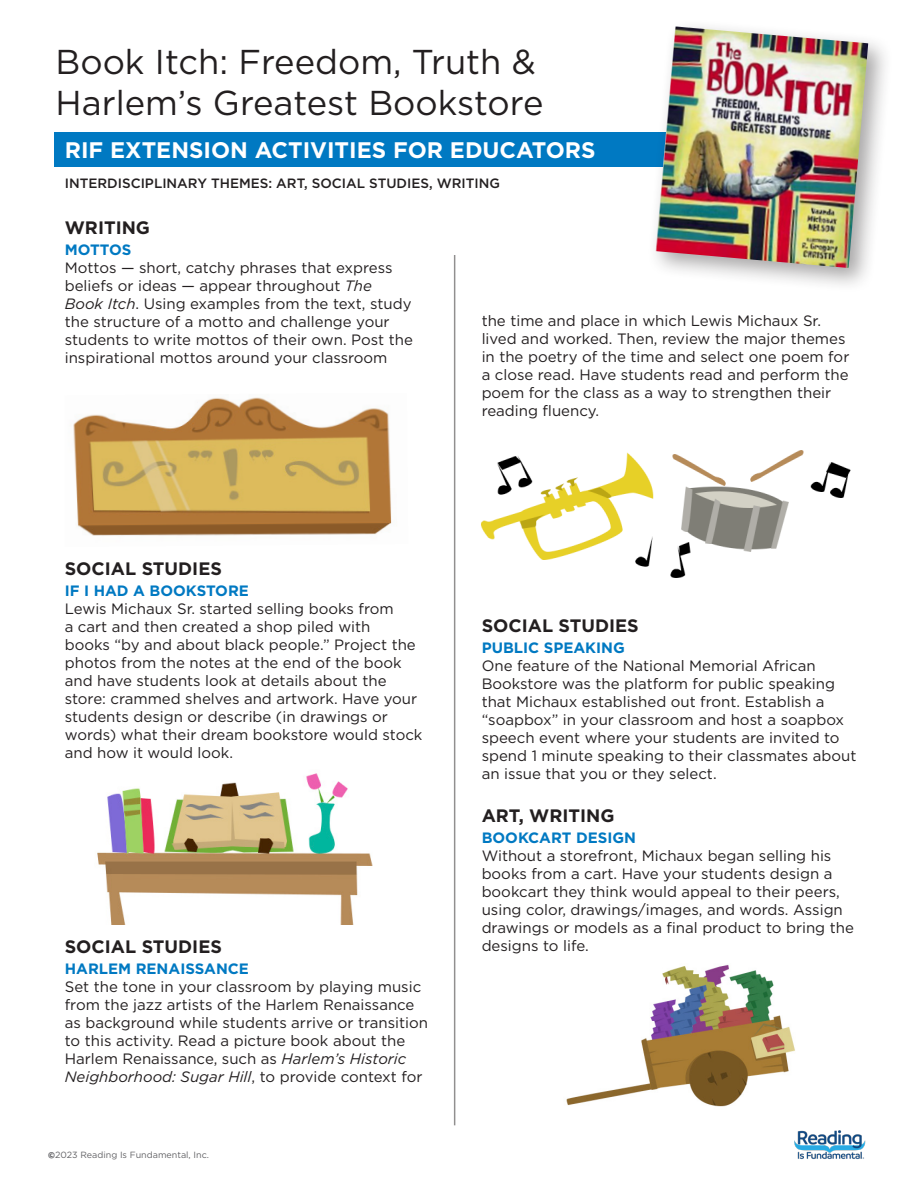
<style>
.page{position:relative;width:918px;height:1188px;background:#fff}
.page>*{position:absolute;margin:0;border:0;box-sizing:border-box;transform-origin:0 0}
.t1{font:34.5px/40.5px "Gotham";color:#231f20}
.t2{font:700 22.5px "Gotham";color:#fff}
.t3{font:700 18px "Gotham";color:#231f20}
.t4{font:15px/18px "Gotham";color:#231f20}
.t5{font:700 15px "Gotham";color:#0079c2}
.t6{font:500 13.5px "Gotham";color:#231f20}
.t7{font:9px "Gotham";color:#636366}
.s1{font-style:italic}
.s2{font-family:"Branding";font-weight:700}
</style>
<div class="page">
<div style="left:54px;top:132px;width:627px;height:35px;background:#0079c2"></div>
<hr style="left:454px;top:255px;width:1px;height:870px;background:#231f20">
<img style="left:794px;top:1130px;width:72px;height:29px">
<div style="left:647px;top:18px;width:246px;height:275px;background:#231f20;opacity:.4"></div>
<img style="left:656px;top:26px;width:212px;height:242px">
<img style="left:73px;top:397px;width:319px;height:139px">
<img style="left:481px;top:450px;width:370px;height:128px">
<img style="left:97px;top:773px;width:276px;height:151px">
<img style="left:566px;top:964px;width:229px;height:143px">
<p class="t1" style="left:56px;top:41px;width:489px">Book Itch: Freedom, Truth &amp;<br>Harlem’s Greatest Bookstore</p>
<p class="t2" style="left:65px;top:135px;width:532px">RIF EXTENSION ACTIVITIES FOR EDUCATORS</p>
<p class="t6" style="left:65px;top:175px;width:437px">INTERDISCIPLINARY THEMES: ART, SOCIAL STUDIES, WRITING</p>
<p class="t3" style="left:65px;top:216px;width:87px">WRITING</p>
<p class="t5" style="left:65px;top:240px;width:68px">MOTTOS</p>
<p class="t4" style="left:65px;top:258px;width:350px">Mottos — short, catchy phrases that express beliefs or ideas — appear throughout <span class="s1">The Book Itch</span>. Using examples from the text, study the structure of a motto and challenge your students to write mottos of their own. Post the inspirational mottos around your classroom</p>
<p class="t4" style="left:482px;top:312px;width:341px">the time and place in which Lewis Michaux Sr.</p>
<p class="t4" style="left:482px;top:330px;width:369px">lived and worked. Then, review the major themes in the poetry of the time and select one poem for a close read. Have students read and perform the poem for the class as a way to strengthen their reading fluency.</p>
<p class="t3" style="left:65px;top:557px;width:159px">SOCIAL STUDIES</p>
<p class="t5" style="left:65px;top:581px;width:186px">IF I HAD A BOOKSTORE</p>
<p class="t4" style="left:65px;top:600px;width:359px">Lewis Michaux Sr. started selling books from<br>a cart and then created a shop piled with<br>books “by and about black people.” Project the photos from the notes at the end of the book and have students look at details about the store: crammed shelves and artwork. Have your students design or describe (in drawings or words) what their dream bookstore would stock and how it would look.</p>
<p class="t3" style="left:65px;top:934px;width:159px">SOCIAL STUDIES</p>
<p class="t5" style="left:65px;top:958px;width:186px">HARLEM RENAISSANCE</p>
<p class="t4" style="left:65px;top:977px;width:365px">Set the tone in your classroom by playing music from the jazz artists of the Harlem Renaissance as background while students arrive or transition to this activity. Read a picture book about the</p>
<p class="t4" style="left:65px;top:1049px;width:359px">Harlem Renaissance, such as <span class="s1">Harlem’s Historic<br>Neighborhood: Sugar Hill</span>, to provide context for</p>
<p class="t7" style="left:48px;top:1149px;width:162px"><span class="s2">©</span>2023 Reading Is Fundamental, Inc.</p>
<p class="t3" style="left:482px;top:614px;width:159px">SOCIAL STUDIES</p>
<p class="t5" style="left:482px;top:638px;width:145px">PUBLIC SPEAKING</p>
<p class="t4" style="left:482px;top:657px;width:376px">One feature of the National Memorial African Bookstore was the platform for public speaking that Michaux established out front. Establish a “soapbox” in your classroom and host a soapbox speech event where your students are invited to spend 1 minute speaking to their classmates about an issue that you or they select.</p>
<p class="t3" style="left:482px;top:804px;width:134px">ART, WRITING</p>
<p class="t5" style="left:482px;top:828px;width:156px">BOOKCART DESIGN</p>
<p class="t4" style="left:482px;top:847px;width:374px">Without a storefront, Michaux began selling his books from a cart. Have your students design a bookcart they think would appeal to their peers, using color, drawings/images, and words. Assign drawings or models as a final product to bring the designs to life.</p>
</div>
